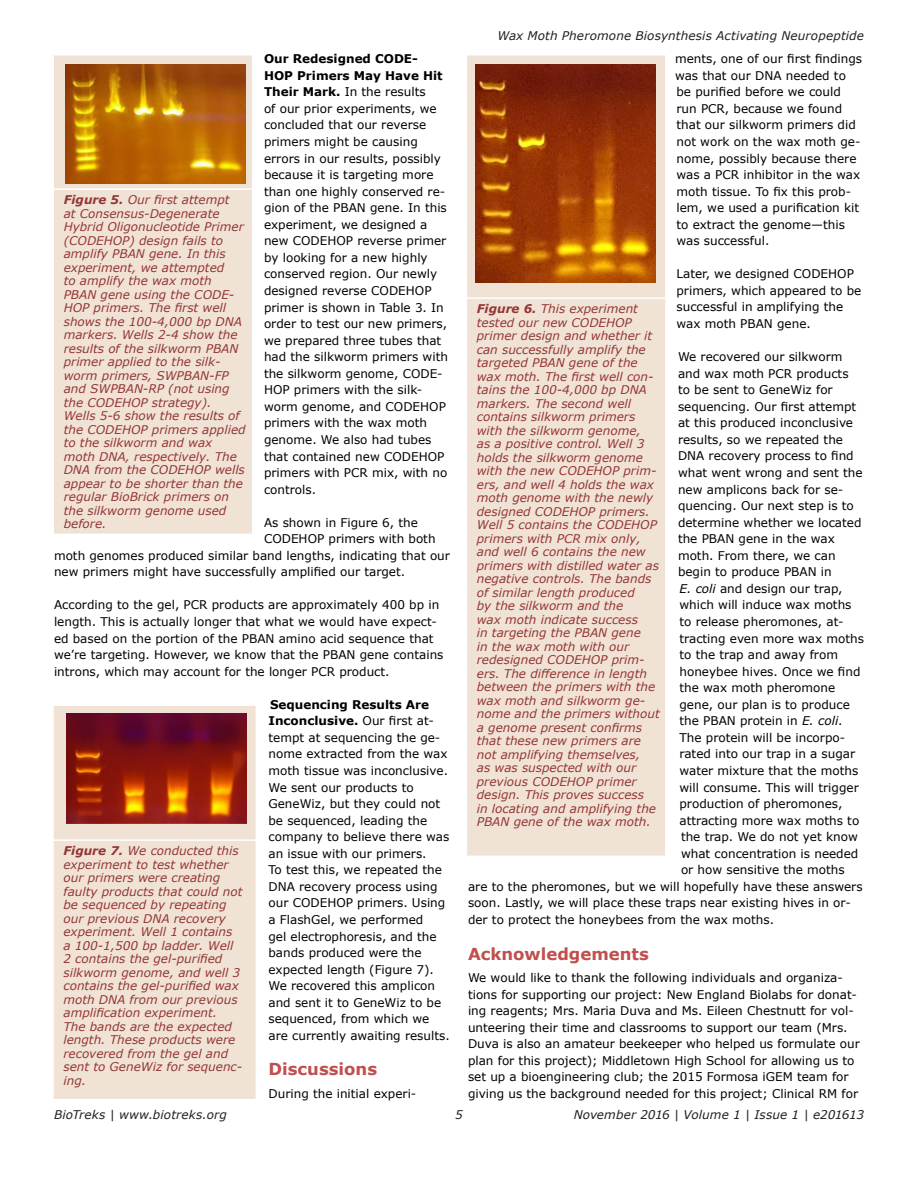
<style>
.page{position:relative;width:918px;height:1188px;background:#fff}
.page>*{position:absolute;margin:0;border:0;box-sizing:border-box;transform-origin:0 0}
._2_Subtitle{font:700 16.5px "Verdana";color:#c0504d}
._0_body{font:12px/16.5px "Verdana";color:#000}
._8_Caption{font:italic 12px/13.5px "Verdana";color:#943634}
.t1{font:italic 12px "Verdana";letter-spacing:.01em;color:#231f20}
.s1{font-weight:700}
.s2{font-style:italic}
</style>
<div class="page">
<div style="left:54px;top:56px;width:198px;height:478px;background:#f0e3d6"></div>
<hr style="left:52px;top:188px;width:202px;height:2px;background:#fff">
<img style="left:66px;top:64px;width:180px;height:119px">
<div style="left:467px;top:56px;width:198px;height:800px;background:#f0e3d6"></div>
<hr style="left:466px;top:297px;width:201px;height:2px;background:#fff">
<img style="left:476px;top:65px;width:180px;height:218px">
<div style="left:54px;top:706px;width:202px;height:393px;background:#f0e3d6"></div>
<hr style="left:52px;top:839px;width:205px;height:2px;background:#fff">
<img style="left:66px;top:714px;width:180px;height:110px">
<p class="_0_body" style="left:264px;top:50px;width:186px"><span class="s1">Our Redesigned CODE-<br>HOP Primers May Have Hit<br>Their Mark.</span> In the results<br>of our prior experiments, we concluded that our reverse primers might be causing errors in our results, possibly because it is targeting more than one highly conserved re&shy;gion of the PBAN gene. In this experiment, we designed a new CODEHOP reverse primer by looking for a new highly conserved region. Our newly designed reverse CODEHOP primer is shown in Table 3. In order to test our new primers, we prepared three tubes that had the silkworm primers with the silkworm genome, CODE-<br>HOP primers with the silk&shy;worm genome, and CODEHOP primers with the wax moth genome. We also had tubes that contained new CODEHOP primers with PCR mix, with no controls.</p>
<p class="_0_body" style="left:264px;top:514px;width:156px">As shown in Figure 6, the</p>
<p class="_0_body" style="left:264px;top:531px;width:173px">CODEHOP primers with both</p>
<p class="_0_body" style="left:54px;top:547px;width:398px">moth genomes produced similar band lengths, indicating that our</p>
<p class="_0_body" style="left:54px;top:564px;width:353px">new primers might have successfully amplified our target.</p>
<p class="_0_body" style="left:54px;top:597px;width:391px">According to the gel, PCR products are approximately 400 bp in length. This is actually longer that what we would have expect&shy;ed based on the portion of the PBAN amino acid sequence that we’re targeting. However, we know that the PBAN gene contains introns, which may account for the longer PCR product.</p>
<p class="_0_body" style="left:268px;top:696px;width:183px"><span class="s1">Sequencing Results Are<br>Inconclusive.</span> Our first at&shy;tempt at sequencing the ge&shy;nome extracted from the wax moth tissue was inconclusive.<br>We sent our products to<br>GeneWiz, but they could not be sequenced, leading the company to believe there was an issue with our primers.<br>To test this, we repeated the<br>DNA recovery process using our CODEHOP primers. Using a FlashGel, we performed<br>gel electrophoresis, and the bands produced were the expected length (Figure 7).<br>We recovered this amplicon and sent it to GeneWiz to be sequenced, from which we are currently awaiting results.</p>
<p class="_2_Subtitle" style="left:268px;top:1058px;width:110px">Discussions</p>
<p class="_0_body" style="left:268px;top:1085px;width:149px">During the initial experi-</p>
<p class="_8_Caption" style="left:64px;top:193px;width:183px"><span class="s1">Figure 5.</span> Our first attempt<br>at Consensus-Degenerate<br>Hybrid Oligonucleotide Primer (CODEHOP) design fails to amplify PBAN gene. In this experiment, we attempted<br>to amplify the wax moth<br>PBAN gene using the CODE-<br>HOP primers. The first well shows the 100-4,000 bp DNA markers. Wells 2-4 show the results of the silkworm PBAN primer applied to the silk&shy;worm primers, SWPBAN-FP and SWPBAN-RP (not using the CODEHOP strategy).<br>Wells 5-6 show the results of the CODEHOP primers applied to the silkworm and wax moth DNA, respectively. The<br>DNA from the CODEHOP wells appear to be shorter than the regular BioBrick primers on the silkworm genome used before.</p>
<p class="_8_Caption" style="left:63px;top:844px;width:180px"><span class="s1">Figure 7.</span> We conducted this experiment to test whether our primers were creating faulty products that could not be sequenced by repeating our previous DNA recovery experiment. Well 1 contains a 100-1,500 bp ladder. Well<br>2 contains the gel-purified silkworm genome, and well 3 contains the gel-purified wax moth DNA from our previous amplification experiment.<br>The bands are the expected length. These products were recovered from the gel and sent to GeneWiz for sequenc&shy;ing.</p>
<p class="t1" style="left:497px;top:28px;width:368px">Wax Moth Pheromone Biosynthesis Activating Neuropeptide</p>
<p class="_0_body" style="left:675px;top:50px;width:189px">ments, one of our first findings was that our DNA needed to be purified before we could run PCR, because we found that our silkworm primers did not work on the wax moth ge&shy;nome, possibly because there was a PCR inhibitor in the wax moth tissue. To fix this prob&shy;lem, we used a purification kit to extract the genome—this was successful.</p>
<p class="_0_body" style="left:676px;top:266px;width:186px">Later, we designed CODEHOP primers, which appeared to be successful in amplifying the wax moth PBAN gene.</p>
<p class="_0_body" style="left:678px;top:348px;width:166px">We recovered our silkworm</p>
<p class="_0_body" style="left:678px;top:365px;width:172px">and wax moth PCR products</p>
<p class="_0_body" style="left:678px;top:381px;width:156px">to be sent to GeneWiz for</p>
<p class="_0_body" style="left:678px;top:398px;width:180px">sequencing. Our first attempt</p>
<p class="_0_body" style="left:678px;top:415px;width:177px">at this produced inconclusive</p>
<p class="_0_body" style="left:678px;top:431px;width:167px">results, so we repeated the</p>
<p class="_0_body" style="left:678px;top:448px;width:177px">DNA recovery process to find</p>
<p class="_0_body" style="left:678px;top:464px;width:186px">what went wrong and sent the</p>
<p class="_0_body" style="left:678px;top:481px;width:167px">new amplicons back for se-</p>
<p class="_0_body" style="left:678px;top:497px;width:177px">quencing. Our next step is to</p>
<p class="_0_body" style="left:678px;top:514px;width:185px">determine whether we located</p>
<p class="_0_body" style="left:678px;top:530px;width:158px">the PBAN gene in the wax</p>
<p class="_0_body" style="left:678px;top:547px;width:159px">moth. From there, we can</p>
<p class="_0_body" style="left:678px;top:564px;width:155px">begin to produce PBAN in</p>
<p class="_0_body" style="left:680px;top:580px;width:165px"><span class="s2">E. coli</span> and design our trap,</p>
<p class="_0_body" style="left:680px;top:597px;width:174px">which will induce wax moths</p>
<p class="_0_body" style="left:680px;top:613px;width:166px">to release pheromones, at-</p>
<p class="_0_body" style="left:680px;top:630px;width:186px">tracting even more wax moths</p>
<p class="_0_body" style="left:680px;top:646px;width:160px">to the trap and away from</p>
<p class="_0_body" style="left:680px;top:663px;width:183px">honeybee hives. Once we find</p>
<p class="_0_body" style="left:680px;top:679px;width:157px">the wax moth pheromone</p>
<p class="_0_body" style="left:680px;top:696px;width:172px">gene, our plan is to produce</p>
<p class="_0_body" style="left:680px;top:713px;width:165px">the PBAN protein in <span class="s2">E. coli</span>.</p>
<p class="_0_body" style="left:680px;top:729px;width:167px">The protein will be incorpo-</p>
<p class="_0_body" style="left:680px;top:746px;width:177px">rated into our trap in a sugar</p>
<p class="_0_body" style="left:680px;top:762px;width:180px">water mixture that the moths</p>
<p class="_0_body" style="left:680px;top:779px;width:181px">will consume. This will trigger</p>
<p class="_0_body" style="left:680px;top:795px;width:165px">production of pheromones,</p>
<p class="_0_body" style="left:680px;top:812px;width:181px">attracting more wax moths to</p>
<p class="_0_body" style="left:681px;top:828px;width:178px">the trap. We do not yet know</p>
<p class="_0_body" style="left:681px;top:845px;width:179px">what concentration is needed</p>
<p class="_0_body" style="left:681px;top:862px;width:165px">or how sensitive the moths</p>
<p class="_0_body" style="left:468px;top:878px;width:396px">are to the pheromones, but we will hopefully have these answers</p>
<p class="_0_body" style="left:468px;top:895px;width:385px">soon. Lastly, we will place these traps near existing hives in or-</p>
<p class="_0_body" style="left:468px;top:911px;width:308px">der to protect the honeybees from the wax moths.</p>
<p class="_2_Subtitle" style="left:468px;top:942px;width:182px">Acknowledgements</p>
<p class="_0_body" style="left:468px;top:969px;width:393px">We would like to thank the following individuals and organiza&shy;tions for supporting our project: New England Biolabs for donat&shy;ing reagents; Mrs. Maria Duva and Ms. Eileen Chestnutt for vol&shy;unteering their time and classrooms to support our team (Mrs.<br>Duva is also an amateur beekeeper who helped us formulate our plan for this project); Middletown High School for allowing us to set up a bioengineering club; the 2015 Formosa iGEM team for giving us the background needed for this project; Clinical RM for</p>
<p class="_8_Caption" style="left:477px;top:302px;width:184px"><span class="s1">Figure 6.</span> This experiment tested our new CODEHOP primer design and whether it can successfully amplify the targeted PBAN gene of the wax moth. The first well con&shy;tains the 100-4,000 bp DNA markers. The second well contains silkworm primers with the silkworm genome,<br>as a positive control. Well 3 holds the silkworm genome with the new CODEHOP prim&shy;ers, and well 4 holds the wax moth genome with the newly designed CODEHOP primers.<br>Well 5 contains the CODEHOP primers with PCR mix only, and well 6 contains the new primers with distilled water as negative controls. The bands of similar length produced<br>by the silkworm and the<br>wax moth indicate success<br>in targeting the PBAN gene<br>in the wax moth with our redesigned CODEHOP prim&shy;ers. The difference in length between the primers with the wax moth and silkworm ge&shy;nome and the primers without a genome present confirms that these new primers are not amplifying themselves,<br>as was suspected with our previous CODEHOP primer design. This proves success<br>in locating and amplifying the<br>PBAN gene of the wax moth.</p>
<p class="t1" style="left:54px;top:1107px;width:175px">BioTreks | www.biotreks.org</p>
<p class="t1" style="left:455px;top:1107px;width:9px">5</p>
<p class="t1" style="left:574px;top:1107px;width:292px">November 2016 | Volume 1 | Issue 1 | e201613</p>
</div>
